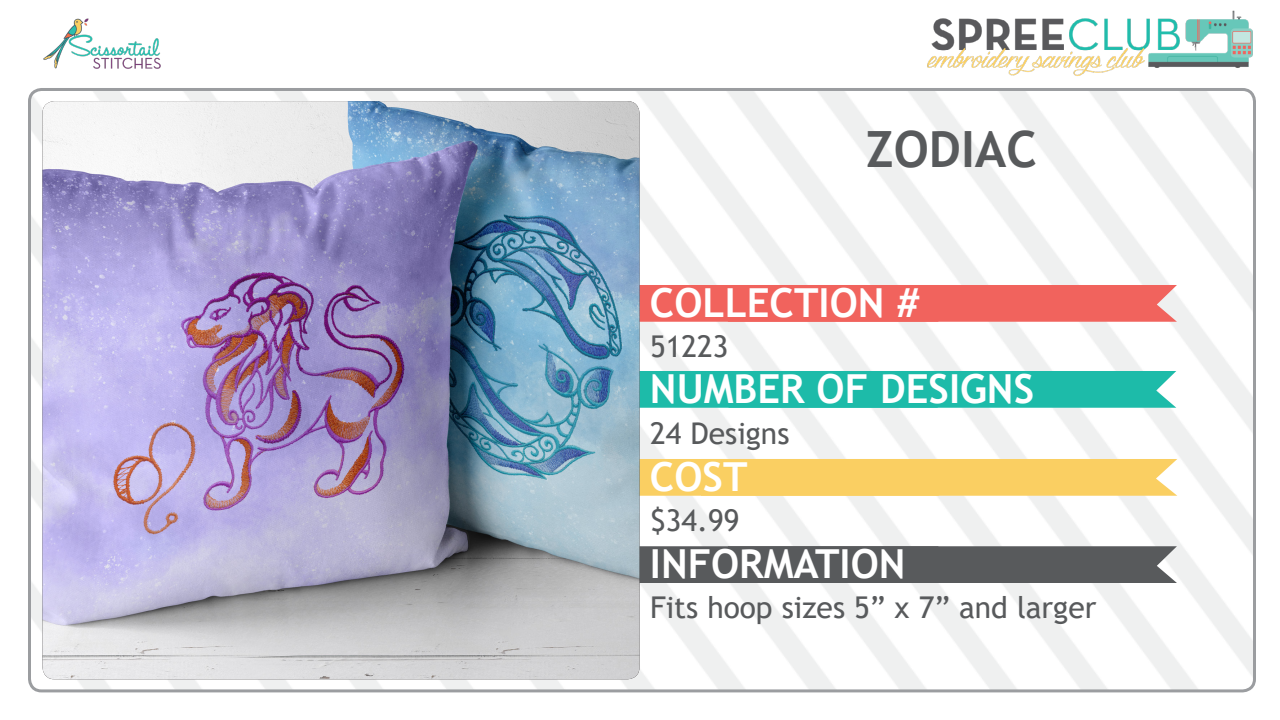
<style>
.page{position:relative;width:1280px;height:720px;background:#fff}
.page>*{position:absolute;margin:0;border:0;box-sizing:border-box;transform-origin:0 0}
.t1{font:700 50px "Trebuchet MS";color:#585a5c}
.t2{font:700 40px "Trebuchet MS";color:#fff}
.t3{font:30px "Trebuchet MS";color:#585a5c}
</style>
<div class="page">
<div style="left:640px;top:285px;width:537px;height:37px;background:#f1635d"></div>
<div style="left:640px;top:371px;width:536px;height:37px;background:#1dbba9"></div>
<div style="left:640px;top:459px;width:537px;height:37px;background:#facf62"></div>
<div style="left:640px;top:546px;width:537px;height:37px;background:#585a5c"></div>
<img style="left:927px;top:10px;width:326px;height:66px">
<img style="left:42px;top:101px;width:598px;height:578px">
<img style="left:43px;top:18px;width:118px;height:51px">
<p class="t1" style="left:866px;top:118px;width:173px">ZODIAC</p>
<p class="t2" style="left:650px;top:278px;width:271px">COLLECTION #</p>
<p class="t3" style="left:650px;top:327px;width:80px">51223</p>
<p class="t2" style="left:650px;top:364px;width:386px">NUMBER OF DESIGNS</p>
<p class="t3" style="left:650px;top:414px;width:141px">24 Designs</p>
<p class="t2" style="left:650px;top:452px;width:99px">COST</p>
<p class="t3" style="left:650px;top:501px;width:91px">$34.99</p>
<p class="t2" style="left:650px;top:539px;width:257px">INFORMATION</p>
<p class="t3" style="left:650px;top:588px;width:448px">Fits hoop sizes 5” x 7” and larger</p>
</div>
